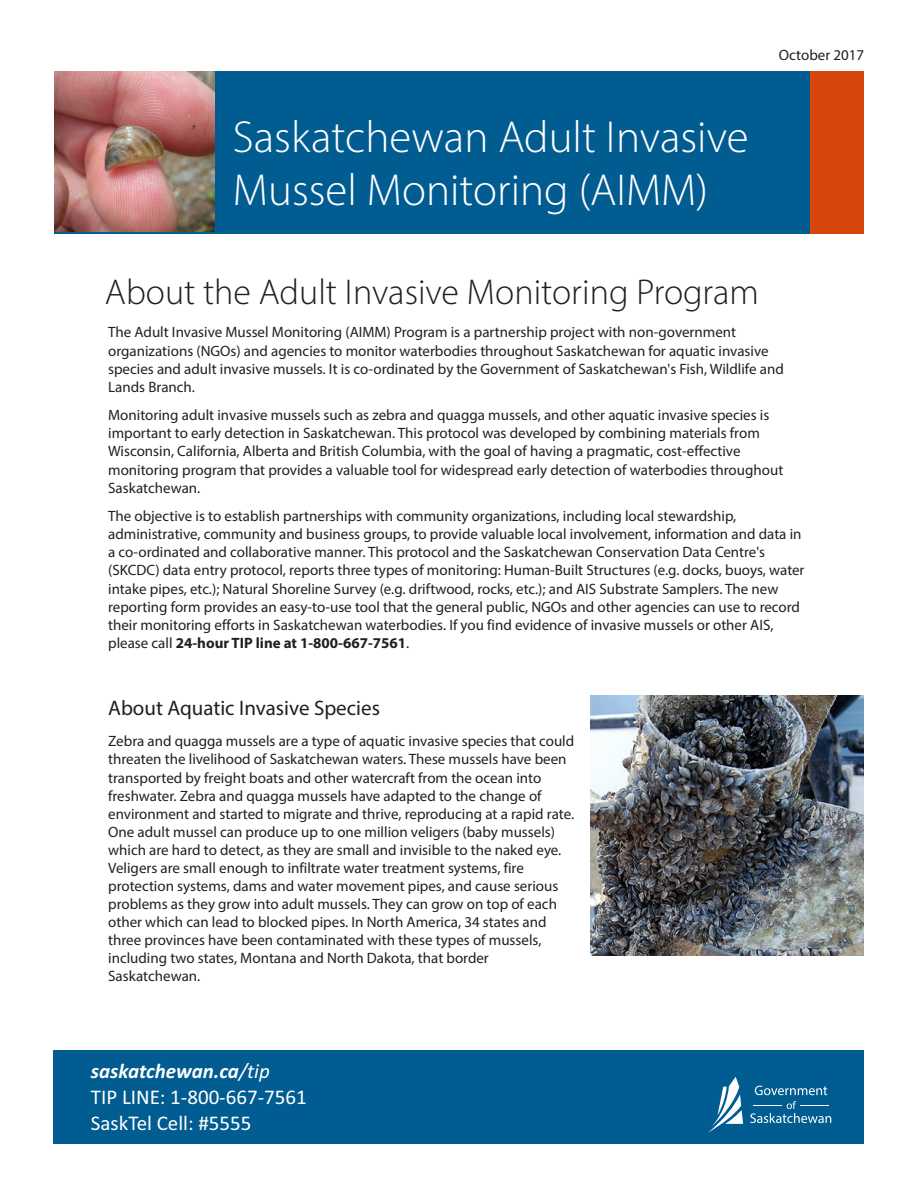
<style>
.page{position:relative;width:918px;height:1188px;background:#fff}
.page>*{position:absolute;margin:0;border:0;box-sizing:border-box;transform-origin:0 0}
.t1{font:300 45px/53.2px "Myriad Pro";color:#fff}
.t2{font:300 36px "Myriad Pro";color:#231f20}
.t3{font:21px/25.7px "Calibri";color:#fff}
.t4{font:21px "Myriad Pro";color:#231f20}
.t5{font:15px/18px "Myriad Pro";color:#231f20}
.s1{font-weight:700}
.s2{font-weight:700;font-style:italic}
.s3{font-style:italic}
</style>
<div class="page">
<div style="left:54px;top:1050px;width:810px;height:94px;background:#005c91"></div>
<div style="left:55px;top:71px;width:755px;height:162px;background:#005c91"></div>
<div style="left:810px;top:71px;width:54px;height:162px;background:#d7460d"></div>
<svg style="left:755px;top:1086px;width:72px;height:9px"></svg>
<svg style="left:750px;top:1101px;width:81px;height:22px"></svg>
<svg style="left:708px;top:1077px;width:35px;height:56px"></svg>
<img style="left:55px;top:71px;width:159px;height:161px">
<img style="left:590px;top:696px;width:274px;height:259px">
<h1 class="t1" style="left:233px;top:114px;width:517px">Saskatchewan Adult Invasive<br>Mussel Monitoring (AIMM)</h1>
<p class="t5" style="left:779px;top:48px;width:87px">October 2017</p>
<h2 class="t2" style="left:105px;top:277px;width:655px">About the Adult Invasive Monitoring Program</h2>
<p class="t5" style="left:108px;top:325px;width:677px">The Adult Invasive Mussel Monitoring (AIMM) Program is a partnership project with non-government organizations (NGOs) and agencies to monitor waterbodies throughout Saskatchewan for aquatic invasive species and adult invasive mussels. It is co-ordinated by the Government of Saskatchewan's Fish, Wildlife and Lands Branch.</p>
<p class="t5" style="left:108px;top:408px;width:677px">Monitoring adult invasive mussels such as zebra and quagga mussels, and other aquatic invasive species is important to early detection in Saskatchewan. This protocol was developed by combining materials from Wisconsin, California, Alberta and British Columbia, with the goal of having a pragmatic, cost-effective monitoring program that provides a valuable tool for widespread early detection of waterbodies throughout Saskatchewan.</p>
<p class="t5" style="left:108px;top:509px;width:698px">The objective is to establish partnerships with community organizations, including local stewardship, administrative, community and business groups, to provide valuable local involvement, information and data in a co-ordinated and collaborative manner. This protocol and the Saskatchewan Conservation Data Centre's (SKCDC) data entry protocol, reports three types of monitoring: Human-Built Structures (e.g. docks, buoys, water intake pipes, etc.); Natural Shoreline Survey (e.g. driftwood, rocks, etc.); and AIS Substrate Samplers. The new reporting form provides an easy-to-use tool that the general public, NGOs and other agencies can use to record their monitoring efforts in Saskatchewan waterbodies. If you find evidence of invasive mussels or other AIS, please call <span class="s1">24-hour TIP line at 1-800-667-7561</span>.</p>
<h3 class="t4" style="left:108px;top:699px;width:273px">About Aquatic Invasive Species</h3>
<p class="t5" style="left:108px;top:734px;width:468px">Zebra and quagga mussels are a type of aquatic invasive species that could threaten the livelihood of Saskatchewan waters. These mussels have been transported by freight boats and other watercraft from the ocean into freshwater. Zebra and quagga mussels have adapted to the change of environment and started to migrate and thrive, reproducing at a rapid rate.<br>One adult mussel can produce up to one million veligers (baby mussels) which are hard to detect, as they are small and invisible to the naked eye.<br>Veligers are small enough to infiltrate water treatment systems, fire protection systems, dams and water movement pipes, and cause serious problems as they grow into adult mussels. They can grow on top of each other which can lead to blocked pipes. In North America, 34 states and three provinces have been contaminated with these types of mussels, including two states, Montana and North Dakota, that border Saskatchewan.</p>
<h3 class="t3" style="left:91px;top:1060px;width:217px"><span class="s2">saskatchewan.ca</span><span class="s3">/tip<br></span>TIP LINE: 1-800-667-7561<br>SaskTel Cell: #5555</h3>
</div>
